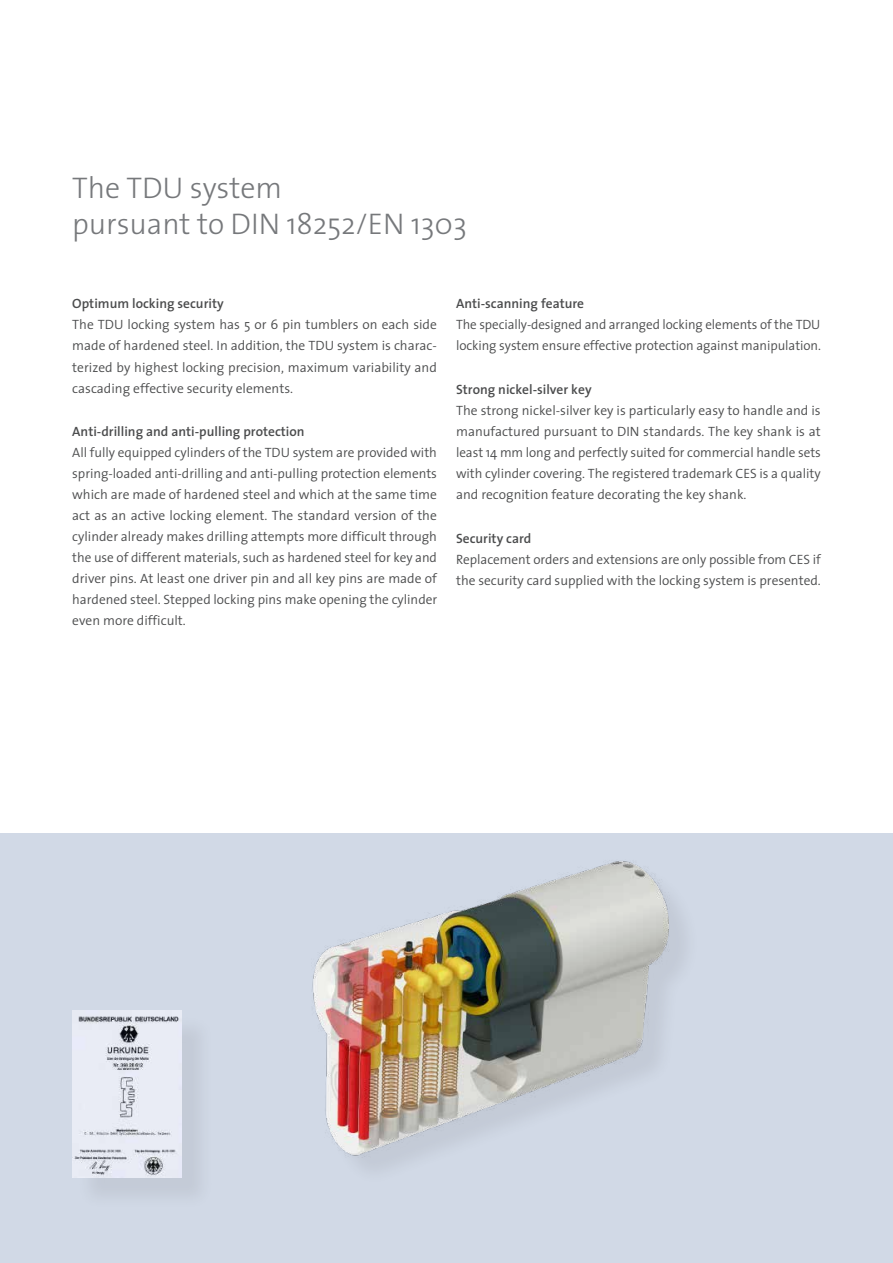
<style>
.page{position:relative;width:893px;height:1263px;background:#fff}
.page>*{position:absolute;margin:0;border:0;box-sizing:border-box;transform-origin:0 0}
.t1{font:300 30px/36px "The Sans";letter-spacing:-.005em;color:#76787b}
.t2{font:300 13.5px/21px "The Sans";color:#4b4c4d;text-align:justify}
.t3{font:600 13.5px "The Sans";color:#4b4c4d}
</style>
<div class="page">
<div style="left:0;top:833px;width:893px;height:430px;background:#d1d9e6"></div>
<img style="left:312px;top:861px;width:372px;height:308px">
<div style="left:76px;top:1014px;width:138px;height:196px;background:#cad1de"></div>
<img style="left:72px;top:1010px;width:110px;height:168px">
<h1 class="t1" style="left:72px;top:169px;width:396px">The TDU system<br>pursuant to DIN 18252/EN 1303</h1>
<p class="t3" style="left:72px;top:293px;width:153px">Optimum locking security</p>
<p class="t2" style="left:72px;top:314px;width:366px">The TDU locking system has 5 or 6 pin tumblers on each side made of hardened steel. In addition, the TDU system is charac&shy;terized by highest locking precision, maximum variability and cascading effective security elements.</p>
<p class="t3" style="left:72px;top:420px;width:234px">Anti-drilling and anti-pulling protection</p>
<p class="t2" style="left:72px;top:441px;width:366px">All fully equipped cylinders of the TDU system are provided with spring-loaded anti-drilling and anti-pulling protection elements which are made of hardened steel and which at the same time act as an active locking element. The standard version of the cylinder already makes drilling attempts more difficult through the use of different materials, such as hardened steel for key and driver pins. At least one driver pin and all key pins are made of hardened steel. Stepped locking pins make opening the cylinder even more difficult.</p>
<p class="t3" style="left:456px;top:293px;width:130px">Anti-scanning feature</p>
<p class="t2" style="left:456px;top:314px;width:366px">The specially-designed and arranged locking elements of the TDU locking system ensure effective protection against manipulation.</p>
<p class="t3" style="left:456px;top:378px;width:137px">Strong nickel-silver key</p>
<p class="t2" style="left:456px;top:399px;width:366px">The strong nickel-silver key is particularly easy to handle and is manufactured pursuant to DIN standards. The key shank is at least 14 mm long and perfectly suited for commercial handle sets with cylinder covering. The registered trademark CES is a quality and recognition feature decorating the key shank.</p>
<p class="t3" style="left:456px;top:527px;width:77px">Security card</p>
<p class="t2" style="left:456px;top:548px;width:366px">Replacement orders and extensions are only possible from CES if the security card supplied with the locking system is presented.</p>
</div>
